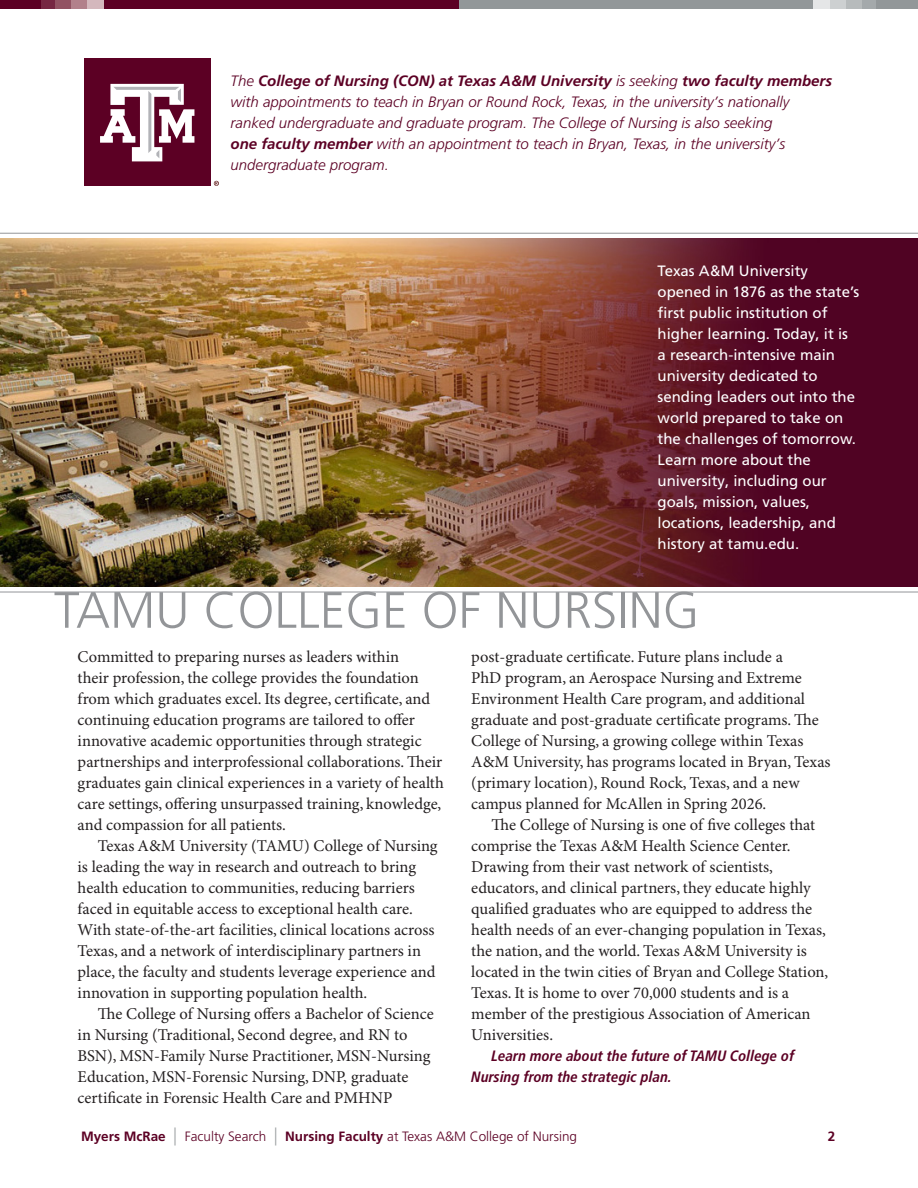
<style>
.page{position:relative;width:918px;height:1188px;background:#fff}
.page>*{position:absolute;margin:0;border:0;box-sizing:border-box;transform-origin:0 0}
.t1{font:300 51px "Frutiger LT Pro";color:#939598}
.t2{font:16.5px/21px "Minion Pro";color:#231f20}
.t3{font:italic 300 15px/21px "Frutiger LT Pro";color:#5c0024}
.t4{font:15px/21px "Frutiger LT Pro";color:#fff}
.t5{font:italic 700 condensed 15px/21px "Frutiger LT Pro";color:#5c0024}
.t6{font:300 13.5px "Frutiger LT Pro";color:#5c0024}
.t7{font:700 13.5px "Frutiger LT Pro";color:#5c0024}
.s1{font-weight:700}
.s2{font-stretch:condensed;font-size:18px;color:#929799}
</style>
<div class="page">
<div style="left:0;top:0;width:783px;height:9px;background:#5c0024"></div>
<div style="left:41px;top:0;width:61px;height:9px;background:#762742"></div>
<div style="left:56px;top:0;width:16px;height:9px;background:#925363"></div>
<div style="left:72px;top:0;width:16px;height:9px;background:#b2818b"></div>
<div style="left:88px;top:0;width:16px;height:9px;background:#d4b8bd"></div>
<div style="left:459px;top:0;width:459px;height:9px;background:#929799"></div>
<div style="left:815px;top:0;width:61px;height:9px;background:#a4a9ab"></div>
<div style="left:845px;top:0;width:16px;height:9px;background:#b7bbbc"></div>
<div style="left:829px;top:0;width:16px;height:9px;background:#cdd0d1"></div>
<div style="left:813px;top:0;width:16px;height:9px;background:#e5e6e7"></div>
<img style="left:0;top:233px;width:918px;height:360px">
<div style="left:84px;top:59px;width:126px;height:127px;background:#5c0024"></div>
<svg style="left:100px;top:84px;width:94px;height:77px"></svg>
<svg style="left:214px;top:181px;width:5px;height:5px"></svg>
<p class="t3" style="left:231px;top:70px;width:603px">The <span class="s1">College of Nursing (CON) at Texas A&amp;M University</span> is seeking <span class="s1">two faculty members </span>with appointments to teach in Bryan or Round Rock, Texas, in the university’s nationally ranked undergraduate and graduate program. The College of Nursing is also seeking<br><span class="s1">one faculty member</span> with an appointment to teach in Bryan, Texas, in the university’s undergraduate program.</p>
<p class="t4" style="left:658px;top:260px;width:203px">Texas A&amp;M University opened in 1876 as the state’s first public institution of higher learning. Today, it is a research-intensive main university dedicated to sending leaders out into the world prepared to take on the challenges of tomorrow.<br>Learn more about the university, including our goals, mission, values, locations, leadership, and history at tamu.edu.</p>
<h1 class="t1" style="left:54px;top:580px;width:647px">TAMU COLLEGE OF NURSING</h1>
<p class="t2" style="left:78px;top:647px;width:368px">Committed to preparing nurses as leaders within<br>their profession, the college provides the foundation from which graduates excel. Its degree, certificate, and continuing education programs are tailored to offer innovative academic opportunities through strategic partnerships and interprofessional collaborations. Their graduates gain clinical experiences in a variety of health care settings, offering unsurpassed training, knowledge, and compassion for all patients.</p>
<p class="t2" style="left:78px;top:836px;width:362px;text-indent:20px">Texas A&amp;M University (TAMU) College of Nursing is leading the way in research and outreach to bring health education to communities, reducing barriers faced in equitable access to exceptional health care.<br>With state-of-the-art facilities, clinical locations across Texas, and a network of interdisciplinary partners in place, the faculty and students leverage experience and innovation in supporting population health.</p>
<p class="t2" style="left:78px;top:1004px;width:358px;text-indent:20px">The College of Nursing offers a Bachelor of Science in Nursing (Traditional, Second degree, and RN to BSN), MSN-Family Nurse Practitioner, MSN-Nursing Education, MSN-Forensic Nursing, DNP, graduate certificate in Forensic Health Care and PMHNP</p>
<p class="t2" style="left:471px;top:647px;width:361px">post-graduate certificate. Future plans include a<br>PhD program, an Aerospace Nursing and Extreme Environment Health Care program, and additional graduate and post-graduate certificate programs. The College of Nursing, a growing college within Texas A&amp;M University, has programs located in Bryan, Texas (primary location), Round Rock, Texas, and a new campus planned for McAllen in Spring 2026.</p>
<p class="t2" style="left:471px;top:815px;width:359px;text-indent:20px">The College of Nursing is one of five colleges that comprise the Texas A&amp;M Health Science Center.<br>Drawing from their vast network of scientists, educators, and clinical partners, they educate highly qualified graduates who are equipped to address the health needs of an ever-changing population in Texas, the nation, and the world. Texas A&amp;M University is located in the twin cities of Bryan and College Station, Texas. It is home to over 70,000 students and is a member of the prestigious Association of American Universities.</p>
<p class="t5" style="left:471px;top:1046px;width:325px;text-indent:20px">Learn more about the future of TAMU College of<br>Nursing from the strategic plan.</p>
<p class="t6" style="left:81px;top:1128px;width:498px"><span class="s1">Myers McRae</span> <span class="s2">|</span> Faculty Search <span class="s2">|</span> <span class="s1">Nursing Faculty</span> at Texas A&amp;M College of Nursing</p>
<p class="t7" style="left:828px;top:1128px;width:9px">2</p>
</div>
